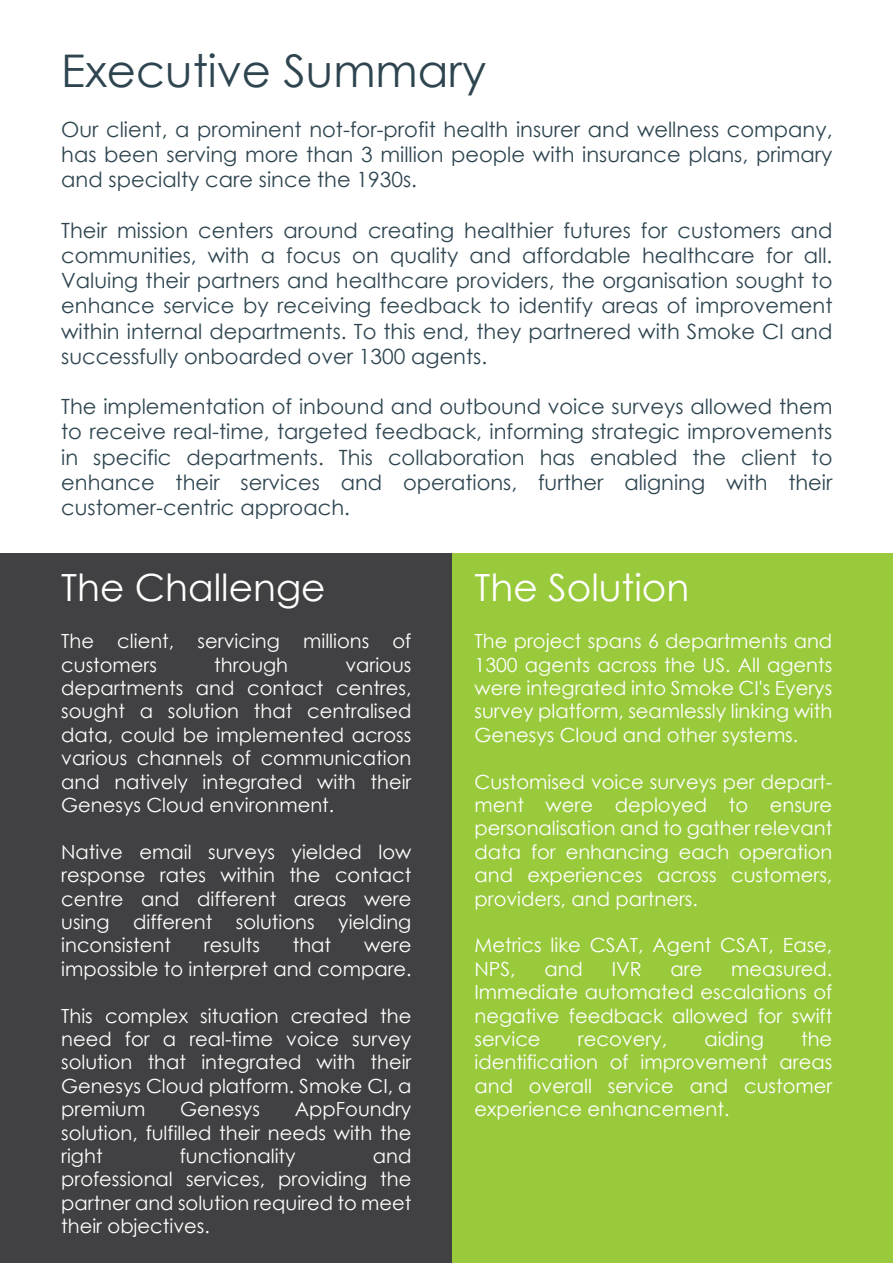
<style>
.page{position:relative;width:893px;height:1263px;background:#fff}
.page>*{position:absolute;margin:0;border:0;box-sizing:border-box;transform-origin:0 0}
.t1{font:45px "Century Gothic";color:#2e4550}
.t2{font:37.5px "Century Gothic";color:#fff}
.t3{font:21px/25.2px "Century Gothic";color:#2e4550;text-align:justify}
.t4{font:19.5px/23.4px "Century Gothic";color:#fff;text-align:justify}
</style>
<div class="page">
<div style="left:451px;top:554px;width:442px;height:709px;background:#99ca3c"></div>
<div style="left:0;top:554px;width:451px;height:709px;background:#414042"></div>
<h1 class="t1" style="left:61px;top:39px;width:426px">Executive Summary</h1>
<p class="t3" style="left:61px;top:116px;width:773px">Our client, a prominent not-for-profit health insurer and wellness company, has been serving more than 3 million people with insurance plans, primary and specialty care since the 1930s.</p>
<p class="t3" style="left:61px;top:217px;width:773px">Their mission centers around creating healthier futures for customers and communities, with a focus on quality and affordable healthcare for all.<br>Valuing their partners and healthcare providers, the organisation sought to enhance service by receiving feedback to identify areas of improvement within internal departments. To this end, they partnered with Smoke CI and successfully onboarded over 1300 agents.</p>
<p class="t3" style="left:61px;top:394px;width:773px">The implementation of inbound and outbound voice surveys allowed them to receive real-time, targeted feedback, informing strategic improvements in specific departments. This collaboration has enabled the client to enhance their services and operations, further aligning with their customer-centric approach.</p>
<h2 class="t2" style="left:61px;top:561px;width:266px">The Challenge</h2>
<p class="t4" style="left:61px;top:629px;width:352px">The client, servicing millions of customers</p>
<p class="t4" style="left:61px;top:652px;width:352px;text-indent:284px">various departments and contact centres, sought a solution that centralised data, could be implemented across various channels of communication and natively integrated with their Genesys Cloud environment.</p>
<p class="t4" style="left:61px;top:840px;width:352px">Native email surveys yielded low response rates within the contact centre and different areas were using different solutions yielding inconsistent</p>
<p class="t4" style="left:214px;top:652px;width:76px">through</p>
<p class="t4" style="left:204px;top:933px;width:58px">results</p>
<p class="t4" style="left:293px;top:933px;width:40px">that</p>
<p class="t4" style="left:61px;top:933px;width:352px;text-align:right">were<br>impossible to interpret and compare.</p>
<p class="t4" style="left:61px;top:1003px;width:352px">This complex situation created the need for a real-time voice survey solution that integrated with their Genesys Cloud platform. Smoke CI, a premium</p>
<p class="t4" style="left:61px;top:1097px;width:352px;text-indent:234px">AppFoundry solution, fulfilled their needs with the right</p>
<p class="t4" style="left:180px;top:1097px;width:81px">Genesys</p>
<p class="t4" style="left:180px;top:1144px;width:117px">functionality</p>
<p class="t4" style="left:61px;top:1144px;width:352px;text-indent:312px">and professional services, providing the partner and solution required to meet their objectives.</p>
<h2 class="t2" style="left:474px;top:561px;width:216px">The Solution</h2>
<p class="t4" style="left:474px;top:629px;width:359px">The project spans 6 departments and 1300 agents across the US. All agents were integrated into Smoke CI's Eyerys survey platform, seamlessly linking with Genesys Cloud and other systems.</p>
<p class="t4" style="left:474px;top:769px;width:359px">Customised voice surveys per depart&shy;ment were deployed to ensure personalisation and to gather relevant data for enhancing each operation and experiences across customers, providers, and partners.</p>
<p class="t4" style="left:474px;top:933px;width:359px">Metrics like CSAT, Agent CSAT, Ease,<br>NPS,</p>
<p class="t4" style="left:474px;top:957px;width:359px;text-indent:257px">measured.<br>Immediate automated escalations of negative feedback allowed for swift service</p>
<p class="t4" style="left:544px;top:957px;width:40px">and</p>
<p class="t4" style="left:612px;top:957px;width:31px">IVR</p>
<p class="t4" style="left:671px;top:957px;width:33px">are</p>
<p class="t4" style="left:578px;top:1027px;width:91px">recovery,</p>
<p class="t4" style="left:704px;top:1027px;width:61px">aiding</p>
<p class="t4" style="left:474px;top:1027px;width:359px;text-indent:327px">the identification of improvement areas and overall service and customer experience enhancement.</p>
</div>
